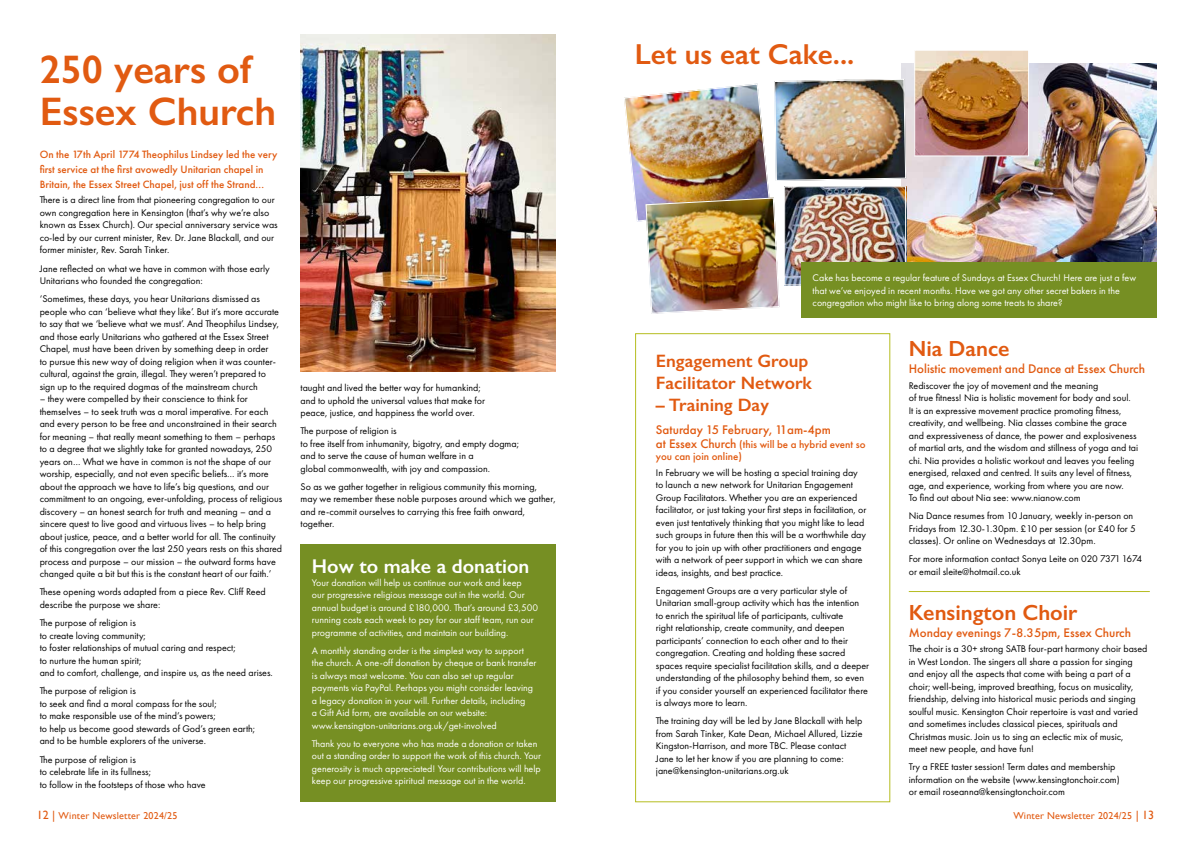
<style>
.page{position:relative;width:1191px;height:842px;background:#fff}
.page>*{position:absolute;margin:0;border:0;box-sizing:border-box;transform-origin:0 0}
.t1{font:600 40px/42px "Gill Sans";color:#e15a11}
.t2{font:600 29px "Gill Sans";color:#e15a11}
.t3{font:600 22px "Gill Sans";color:#e15a11}
.t4{font:600 20px "Gill Sans";color:#fff}
.t5{font:600 18px/22px "Gill Sans";color:#e15a11}
.t6{font:500 13px "Futura PT";color:#e15a11}
.t7{font:500 11px/15px "Futura PT";color:#e15a11}
.t8{font:10px/12.5px "Futura PT";color:#000}
.t9{font:10px/12.5px "Futura PT";color:#fff}
.t10{font:10px "Gill Sans";letter-spacing:.02em;color:#e15a11}
.s1{font-size:13px}
.s2{font-size:12px}
</style>
<div class="page">
<div style="left:635px;top:333px;width:255px;height:469px;border:1px solid #b5bd20"></div>
<hr style="left:908px;top:591px;width:241px;height:1px;background:#b5bd20">
<img style="left:901px;top:64px;width:255px;height:198px">
<img style="left:916px;top:52px;width:111px;height:102px">
<div style="left:914px;top:50px;width:115px;height:106px;border:1px solid #fff"></div>
<img style="left:624px;top:78px;width:282px;height:236px">
<img style="left:786px;top:188px;width:118px;height:95px">
<div style="left:784px;top:186px;width:122px;height:99px;border:1px solid #fff"></div>
<div style="left:801px;top:262px;width:355px;height:55px;background:#768f23"></div>
<img style="left:300px;top:34px;width:256px;height:337px">
<div style="left:300px;top:544px;width:256px;height:258px;background:#768f23"></div>
<h1 class="t1" style="left:40px;top:48px;width:238px">250 years of<br>Essex Church</h1>
<p class="t7" style="left:40px;top:147px;width:239px">On the 17th April 1774 Theophilus Lindsey led the very first service at the first avowedly Unitarian chapel in<br>Britain, the Essex Street Chapel, just off the Strand...</p>
<p class="t8" style="left:40px;top:194px;width:239px">There is a direct line from that pioneering congregation to our own congregation here in Kensington (that’s why we’re also known as Essex Church). Our special anniversary service was co-led by our current minister, Rev. Dr. Jane Blackall, and our former minister, Rev. Sarah Tinker.</p>
<p class="t8" style="left:40px;top:262px;width:231px">Jane reflected on what we have in common with those early<br>Unitarians who founded the congregation:</p>
<p class="t8" style="left:40px;top:293px;width:241px">‘Sometimes, these days, you hear Unitarians dismissed as people who can ‘believe what they like’. But it’s more accurate to say that we ‘believe what we must’. And Theophilus Lindsey, and those early Unitarians who gathered at the Essex Street Chapel, must have been driven by something deep in order<br>to pursue this new way of doing religion when it was counter&shy;cultural, against the grain, illegal. They weren’t prepared to sign up to the required dogmas of the mainstream church</p>
<p class="t8" style="left:40px;top:393px;width:244px">– they were compelled by their conscience to think for themselves – to seek truth was a moral imperative. For each and every person to be free and unconstrained in their search for meaning – that really meant something to them – perhaps to a degree that we slightly take for granted nowadays, 250 years on… What we have in common is not the shape of our worship, especially, and not even specific beliefs… it’s more about the approach we have to life’s big questions, and our commitment to an ongoing, ever-unfolding, process of religious discovery – an honest search for truth and meaning – and a sincere quest to live good and virtuous lives – to help bring about justice, peace, and a better world for all. The continuity of this congregation over the last 250 years rests on this shared process and purpose – our mission – the outward forms have changed quite a bit but this is the constant heart of our faith.’</p>
<p class="t8" style="left:40px;top:586px;width:227px">These opening words adapted from a piece Rev. Cliff Reed describe the purpose we share:</p>
<p class="t8" style="left:40px;top:616px;width:235px">The purpose of religion is<br>to create loving community;<br>to foster relationships of mutual caring and respect;<br>to nurture the human spirit;<br>and to comfort, challenge, and inspire us, as the need arises.</p>
<p class="t8" style="left:40px;top:685px;width:217px">The purpose of religion is<br>to seek and find a moral compass for the soul;<br>to make responsible use of the mind’s powers;<br>to help us become good stewards of God’s green earth; and to be humble explorers of the universe.</p>
<p class="t8" style="left:40px;top:753px;width:167px">The purpose of religion is<br>to celebrate life in its fullness;<br>to follow in the footsteps of those who have</p>
<p class="t8" style="left:300px;top:381px;width:186px">taught and lived the better way for humankind; and to uphold the universal values that make for peace, justice, and happiness the world over.</p>
<p class="t8" style="left:300px;top:425px;width:220px">The purpose of religion is<br>to free itself from inhumanity, bigotry, and empty dogma; and to serve the cause of human welfare in a<br>global commonwealth, with joy and compassion.</p>
<p class="t8" style="left:300px;top:480px;width:257px">So as we gather together in religious community this morning, may we remember these noble purposes around which we gather, and re-commit ourselves to carrying this free faith onward, together.</p>
<h3 class="t4" style="left:312px;top:554px;width:219px">How to make a donation</h3>
<p class="t9" style="left:312px;top:576px;width:228px">Your donation will help us continue our work and keep<br>our progressive religious message out in the world. Our annual budget is around £180,000. That’s around £3,500 running costs each week to pay for our staff team, run our programme of activities, and maintain our building.</p>
<p class="t9" style="left:312px;top:644px;width:226px">A monthly standing order is the simplest way to support the church. A one-off donation by cheque or bank transfer is always most welcome. You can also set up regular payments via PayPal. Perhaps you might consider leaving a legacy donation in your will. Further details, including<br>a Gift Aid form, are available on our website: www.kensington-unitarians.org.uk/get-involved</p>
<p class="t9" style="left:312px;top:737px;width:231px">Thank you to everyone who has made a donation or taken out a standing order to support the work of this church. Your generosity is much appreciated! Your contributions will help keep our progressive spiritual message out in the world.</p>
<h2 class="t2" style="left:635px;top:36px;width:221px">Let us eat Cake...</h2>
<p class="t9" style="left:812px;top:272px;width:325px">Cake has become a regular feature of Sundays at Essex Church! Here are just a few that we’ve enjoyed in recent months. Have we got any other secret bakers in the congregation who might like to bring along some treats to share?</p>
<h3 class="t5" style="left:656px;top:350px;width:157px">Engagement Group<br>Facilitator Network</h3>
<h3 class="t5" style="left:656px;top:394px;width:114px">– Training Day</h3>
<h3 class="t6" style="left:656px;top:422px;width:176px">Saturday 15 February, 11am-4pm</h3>
<p class="t7" style="left:656px;top:438px;width:211px;line-height:12.5px"><span class="s1">at Essex Church</span> (this will be a hybrid event so you can join online)</p>
<p class="t8" style="left:656px;top:466px;width:212px">In February we will be hosting a special training day to launch a new network for Unitarian Engagement Group Facilitators. Whether you are an experienced facilitator, or just taking your first steps in facilitation, or even just tentatively thinking that you might like to lead such groups in future then this will be a worthwhile day for you to join up with other practitioners and engage with a network of peer support in which we can share ideas, insights, and best practice.</p>
<p class="t8" style="left:656px;top:584px;width:215px">Engagement Groups are a very particular style of Unitarian small-group activity which has the intention<br>to enrich the spiritual life of participants, cultivate<br>right relationship, create community, and deepen participants’ connection to each other and to their congregation. Creating and holding these sacred spaces require specialist facilitation skills, and a deeper understanding of the philosophy behind them, so even if you consider yourself an experienced facilitator there is always more to learn.</p>
<p class="t8" style="left:656px;top:715px;width:208px">The training day will be led by Jane Blackall with help from Sarah Tinker, Kate Dean, Michael Allured, Lizzie Kingston-Harrison, and more TBC. Please contact Jane to let her know if you are planning to come: jane@kensington-unitarians.org.uk</p>
<h3 class="t3" style="left:908px;top:335px;width:102px">Nia Dance</h3>
<h3 class="t6" style="left:908px;top:361px;width:238px">Holistic movement and Dance at Essex Church</h3>
<p class="t8" style="left:908px;top:379px;width:231px">Rediscover the joy of movement and the meaning<br>of true fitness! Nia is holistic movement for body and soul.<br>It is an expressive movement practice promoting fitness, creativity, and wellbeing. Nia classes combine the grace and expressiveness of dance, the power and explosiveness of martial arts, and the wisdom and stillness of yoga and tai chi. Nia provides a holistic workout and leaves you feeling energised, relaxed and centred. It suits any level of fitness, age, and experience, working from where you are now.<br>To find out about Nia see: www.nianow.com</p>
<p class="t8" style="left:908px;top:510px;width:229px">Nia Dance resumes from 10 January, weekly in-person on<br>Fridays from 12.30-1.30pm. £10 per session (or £40 for 5 classes). Or online on Wednesdays at 12.30pm.</p>
<p class="t8" style="left:908px;top:553px;width:235px">For more information contact Sonya Leite on 020 7371 1674 or email sleite@hotmail.co.uk</p>
<h3 class="t3" style="left:908px;top:599px;width:170px">Kensington Choir</h3>
<h3 class="t6" style="left:908px;top:625px;width:224px">Monday evenings 7-8.35pm, Essex Church</h3>
<p class="t8" style="left:908px;top:642px;width:240px">The choir is a 30+ strong SATB four-part harmony choir based in West London. The singers all share a passion for singing and enjoy all the aspects that come with being a part of a choir; well-being, improved breathing, focus on musicality, friendship, delving into historical music periods and singing soulful music. Kensington Choir repertoire is vast and varied and sometimes includes classical pieces, spirituals and Christmas music. Join us to sing an eclectic mix of music,<br>meet new people, and have fun!</p>
<p class="t8" style="left:908px;top:761px;width:212px">Try a FREE taster session! Term dates and membership information on the website (www.kensingtonchoir.com) or email roseanna@kensingtonchoir.com</p>
<p class="t10" style="left:37px;top:810px;width:142px"><span class="s2">12 |</span> Winter Newsletter 2024/25</p>
<p class="t10" style="left:1013px;top:810px;width:142px">Winter Newsletter 2024/25 <span class="s2">| 13</span></p>
</div>
